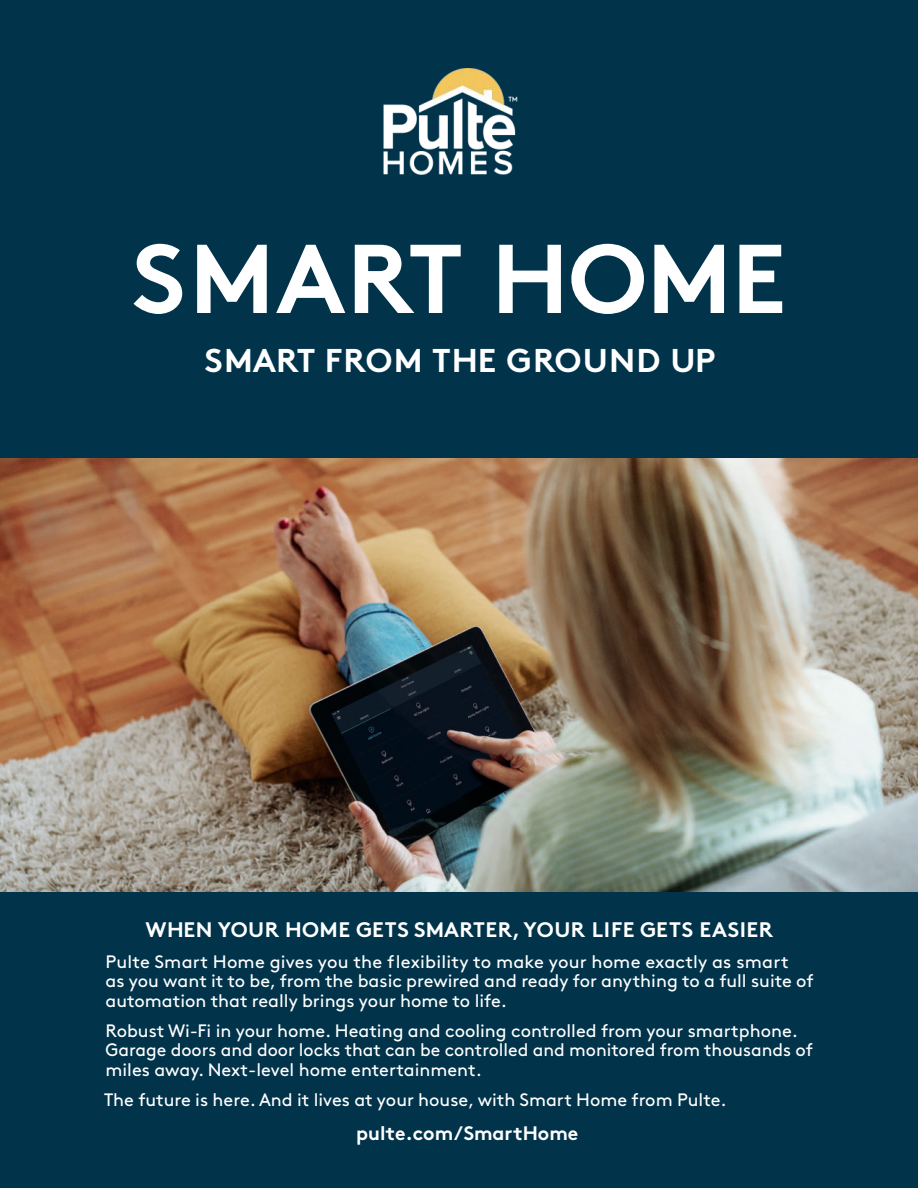
<style>
.page{position:relative;width:918px;height:1188px;background:#fff}
.page>*{position:absolute;margin:0;border:0;box-sizing:border-box;transform-origin:0 0}
.t1{font:700 97.5px "Brown Std";letter-spacing:-.005em;color:#fff}
.t2{font:700 33px "Brown Std";letter-spacing:.035em;color:#fff}
.t3{font:700 21px "Brown Std";letter-spacing:.02em;color:#fff}
.t4{font:700 19.5px "Brown Std";color:#fff}
.t5{font:18px/19.5px "Brown Std";color:#fff}
</style>
<div class="page">
<img style="left:0;top:457px;width:918px;height:435px">
<div style="left:0;top:0;width:918px;height:457px;background:#01334b"></div>
<div style="left:0;top:892px;width:918px;height:296px;background:#01334b"></div>
<img style="left:383px;top:69px;width:135px;height:105px">
<h1 class="t1" style="left:133px;top:219px;width:655px">SMART HOME</h1>
<h2 class="t2" style="left:205px;top:341px;width:512px">SMART FROM THE GROUND UP</h2>
<p class="t3" style="left:146px;top:917px;width:629px">WHEN YOUR HOME GETS SMARTER, YOUR LIFE GETS EASIER</p>
<p class="t5" style="left:105px;top:952px;width:710px">Pulte Smart Home gives you the flexibility to make your home exactly as smart<br>as you want it to be, from the basic prewired and ready for anything to a full suite of automation that really brings your home to life.</p>
<p class="t5" style="left:105px;top:1021px;width:709px">Robust Wi-Fi in your home. Heating and cooling controlled from your smartphone.<br>Garage doors and door locks that can be controlled and monitored from thousands of miles away. Next-level home entertainment.</p>
<p class="t5" style="left:104px;top:1090px;width:624px">The future is here. And it lives at your house, with Smart Home from Pulte.</p>
<p class="t4" style="left:356px;top:1122px;width:224px">pulte.com/SmartHome</p>
</div>
